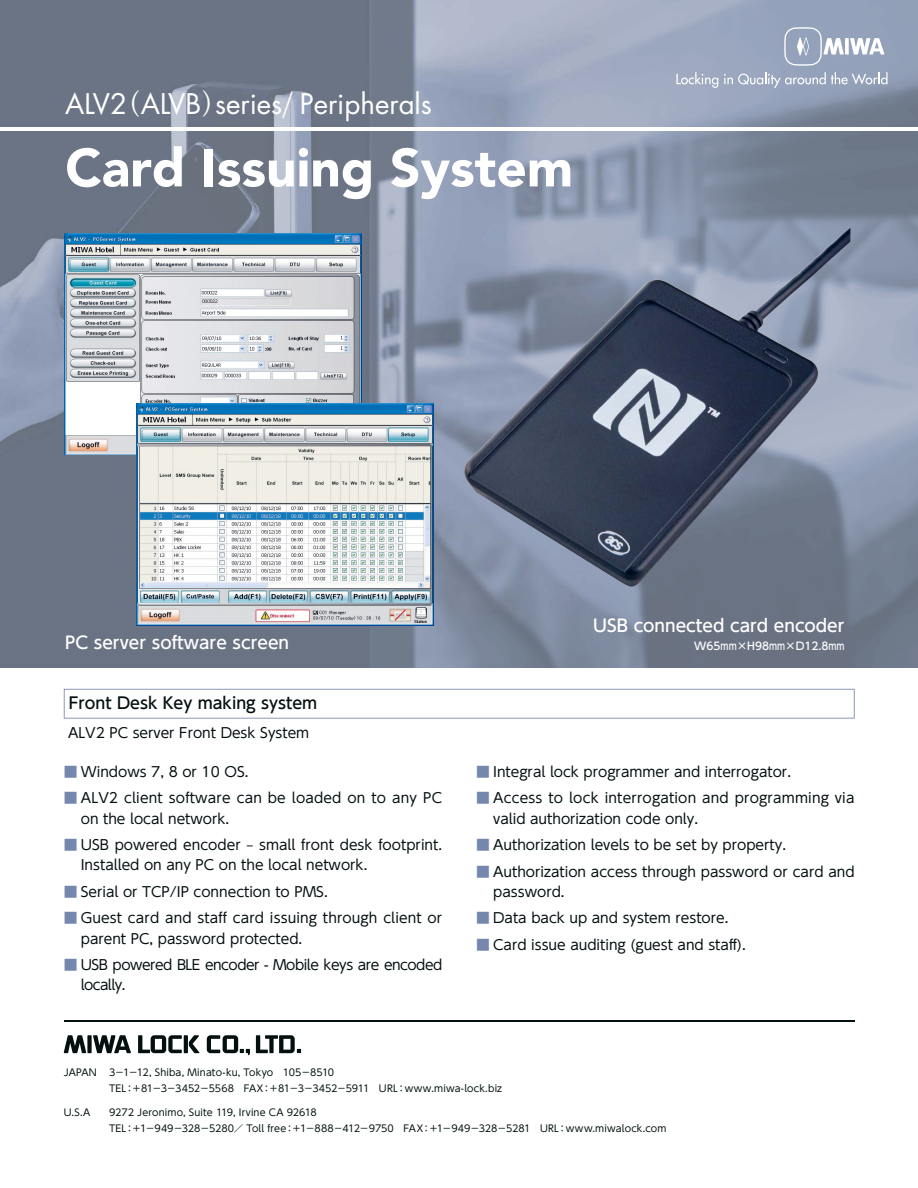
<style>
.page{position:relative;width:918px;height:1188px;background:#fff}
.page>*{position:absolute;margin:0;border:0;box-sizing:border-box;transform-origin:0 0}
.t1{font:900 53.1px "Avenir";color:#fff}
.t2{font:27.6px "Futura";color:#fff}
.t3{font:500 16.95px "UD Shin Go Pro";color:#fff}
.t4{font:500 15.9px "UD Shin Go Pro";color:#040f10}
.t5{font:13.8px/20.2px "UD Shin Go Pro";color:#040f10}
.t6{font:13.8px/20.2px "UD Shin Go Pro";letter-spacing:-.035em;color:#040f10}
.t7{font:500 10.65px "UD Shin Go Pro";color:#fff}
.t8{font:9.6px/16.8px "UD Shin Go Pro";letter-spacing:.01em;color:#040f10}
.s1{font-family:"Hira Min Pro W3"}
.s2{color:#7587ad}
</style>
<div class="page">
<img style="left:0;top:0;width:918px;height:668px">
<svg style="left:784px;top:27px;width:60px;height:39px;background:#a9b3c7"></svg>
<svg style="left:845px;top:38px;width:4px;height:17px"></svg>
<svg style="left:850px;top:38px;width:34px;height:17px"></svg>
<svg style="left:676px;top:72px;width:42px;height:16px"></svg>
<svg style="left:724px;top:72px;width:164px;height:16px;background:#a9b4c7"></svg>
<hr style="left:0;top:128px;width:918px;height:3px;background:#fff">
<hr style="left:64px;top:1020px;width:791px;height:2px;background:#040f10">
<div style="left:87px;top:1035px;width:5px;height:18px;background:#040f10"></div>
<svg style="left:184px;top:1035px;width:4px;height:18px"></svg>
<svg style="left:138px;top:1035px;width:44px;height:18px"></svg>
<svg style="left:64px;top:1035px;width:22px;height:18px"></svg>
<svg style="left:93px;top:1035px;width:38px;height:18px"></svg>
<svg style="left:189px;top:1035px;width:11px;height:18px"></svg>
<svg style="left:207px;top:1035px;width:43px;height:20px"></svg>
<svg style="left:256px;top:1035px;width:45px;height:18px"></svg>
<img style="left:64px;top:234px;width:297px;height:221px">
<img style="left:136px;top:404px;width:297px;height:221px">
<img style="left:464px;top:227px;width:386px;height:362px">
<svg style="left:64px;top:689px;width:791px;height:30px"></svg>
<h2 class="t2" style="left:65px;top:85px;width:368px">ALV2<span class="s1">（</span>ALVB<span class="s1">）</span>series/ Peripherals</h2>
<h1 class="t1" style="left:65px;top:122px;width:509px">Card Issuing System</h1>
<p class="t3" style="left:65px;top:629px;width:225px">PC server software screen</p>
<p class="t4" style="left:69px;top:690px;width:250px">Front Desk Key making system</p>
<p class="t5" style="left:68px;top:723px;width:243px">ALV2 PC server Front Desk System</p>
<p class="t3" style="left:593px;top:612px;width:253px">USB connected card encoder</p>
<p class="t7" style="left:694px;top:637px;width:152px">W65mm×H98mm×D12.8mm</p>
<p class="t5" style="left:64px;top:761px;width:186px"><span class="s2">■</span> Windows 7, 8 or 10 OS.</p>
<p class="t5" style="left:81px;top:788px;width:363px;text-indent:-17px"><span class="s2">■</span> ALV2 client software can be loaded on to any PC on the local network.</p>
<p class="t5" style="left:81px;top:834px;width:363px;text-indent:-17px"><span class="s2">■</span> USB powered encoder – small front desk footprint.<br>Installed on any PC on the local network.</p>
<p class="t5" style="left:64px;top:881px;width:266px"><span class="s2">■</span> Serial or TCP/IP connection to PMS.</p>
<p class="t5" style="left:81px;top:908px;width:363px;text-indent:-17px"><span class="s2">■</span> Guest card and staff card issuing through client or parent PC, password protected.</p>
<p class="t6" style="left:81px;top:954px;width:363px;text-indent:-17px"><span class="s2">■</span> USB powered BLE encoder - Mobile keys are encoded locally.</p>
<p class="t5" style="left:476px;top:761px;width:316px"><span class="s2">■</span> Integral lock programmer and interrogator.</p>
<p class="t5" style="left:493px;top:788px;width:363px;text-indent:-17px"><span class="s2">■</span> Access to lock interrogation and programming via valid authorization code only.</p>
<p class="t5" style="left:476px;top:834px;width:311px"><span class="s2">■</span> Authorization levels to be set by property.</p>
<p class="t5" style="left:493px;top:861px;width:363px;text-indent:-17px"><span class="s2">■</span> Authorization access through password or card and password.</p>
<p class="t5" style="left:476px;top:908px;width:254px"><span class="s2">■</span> Data back up and system restore.</p>
<p class="t5" style="left:476px;top:934px;width:271px"><span class="s2">■</span> Card issue auditing (guest and staff).</p>
<p class="t8" style="left:64px;top:1063px;width:35px">JAPAN</p>
<p class="t8" style="left:109px;top:1063px;width:395px">3－1－12, Shiba, Minato-ku, Tokyo 105－8510<br>TEL：＋81－3－3452－5568 FAX：＋81－3－3452－5911 URL：www.miwa-lock.biz</p>
<p class="t8" style="left:64px;top:1103px;width:28px">U.S.A</p>
<p class="t8" style="left:109px;top:1103px;width:559px">9272 Jeronimo, Suite 119, Irvine CA 92618<br>TEL：＋1－949－328－5280／ Toll free：＋1－888－412－9750 FAX：＋1－949－328－5281 URL：www.miwalock.com</p>
</div>
